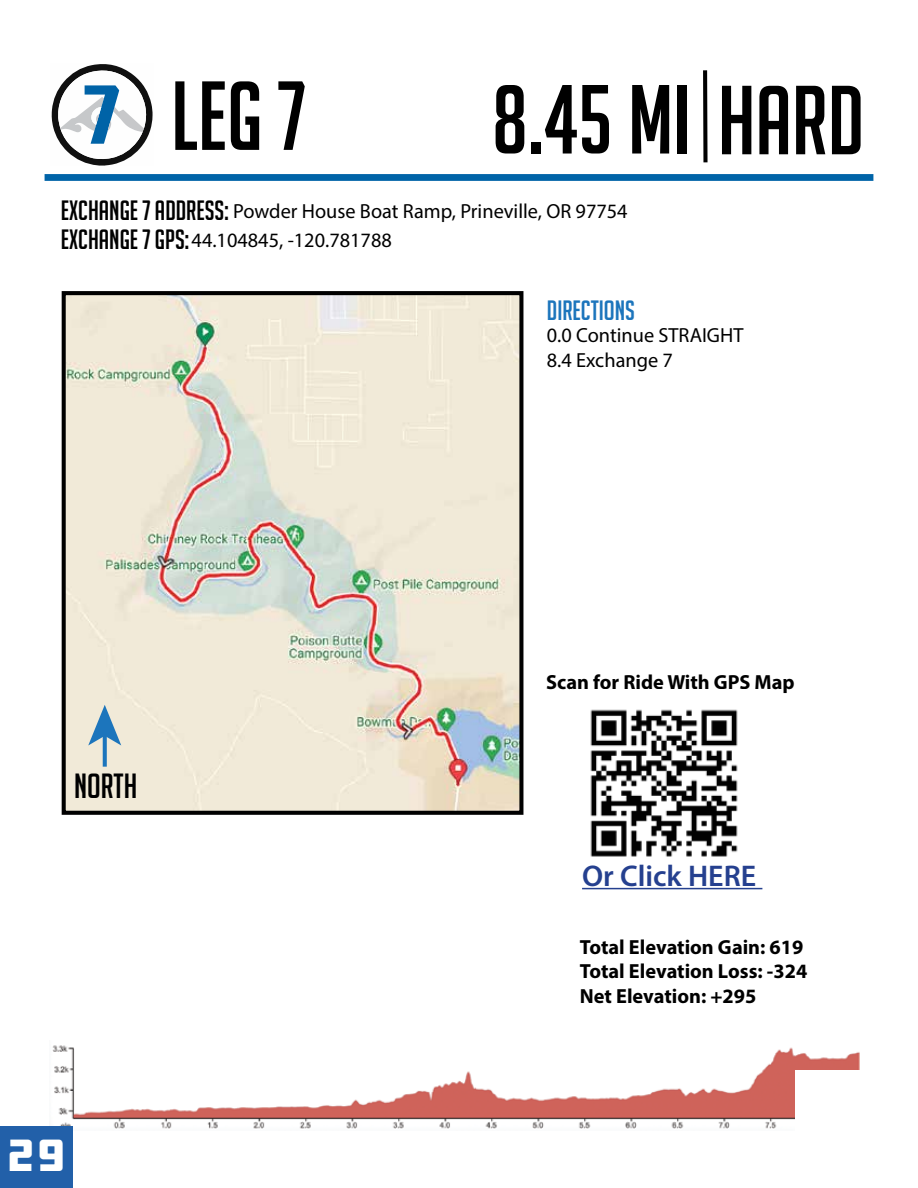
<style>
.page{position:relative;width:918px;height:1188px;background:#fff}
.page>*{position:absolute;margin:0;border:0;box-sizing:border-box;transform-origin:0 0}
.t1{font:95.4px "Big Noodle Titling";color:#000}
.t2{font:46.5px "DDC Hardware";color:#fff}
.t3{font:34.05px "Big Noodle Titling";color:#000}
.t4{font:600 30px "Myriad Pro";color:#25408f}
.t5{font:27.3px/29px "Big Noodle Titling";color:#000}
.t6{font:27.3px "Big Noodle Titling";color:#1c75bc}
.t7{font:20.4px/29px "Myriad Pro";color:#000}
.t8{font:700 20.4px/24.6px "Myriad Pro";color:#000}
</style>
<div class="page">
<img style="left:67px;top:296px;width:451px;height:514px">
<div style="left:45px;top:174px;width:828px;height:7px;background:#0064a8"></div>
<div style="left:703px;top:70px;width:5px;height:92px;background:#000"></div>
<div style="left:62px;top:291px;width:461px;height:524px;border:4px solid #000"></div>
<svg style="left:103px;top:745px;width:4px;height:22px"></svg>
<svg style="left:88px;top:705px;width:33px;height:40px"></svg>
<svg style="left:51px;top:64px;width:102px;height:102px"></svg>
<img style="left:52px;top:1045px;width:808px;height:84px">
<img style="left:590px;top:709px;width:148px;height:148px">
<div style="left:796px;top:1071px;width:81px;height:81px;background:#fff"></div>
<div style="left:0;top:1126px;width:73px;height:62px;background:#2260a9"></div>
<hr style="left:582px;top:888px;width:180px;height:1px;background:#25408f">
<h1 class="t1" style="left:171px;top:65px;width:137px">LEG 7</h1>
<h1 class="t1" style="left:492px;top:68px;width:374px">8.45 MI HARD</h1>
<h3 class="t5" style="left:61px;top:196px;width:169px">EXCHANGE 7 ADDRESS:<br>EXCHANGE 7 GPS:</h3>
<p class="t7" style="left:192px;top:196px;width:438px;text-indent:42px">Powder House Boat Ramp, Prineville, OR 97754<br>44.104845, -120.781788</p>
<h3 class="t6" style="left:547px;top:295px;width:90px">DIRECTIONS</h3>
<p class="t7" style="left:547px;top:323px;width:198px;line-height:24.6px">0.0 Continue STRAIGHT<br>8.4 Exchange 7</p>
<h3 class="t3" style="left:74px;top:767px;width:65px">NORTH</h3>
<h2 class="t2" style="left:6px;top:1126px;width:62px">29</h2>
<p class="t8" style="left:546px;top:669px;width:250px">Scan for Ride With GPS Map</p>
<h3 class="t4" style="left:582px;top:856px;width:176px">Or Click HERE</h3>
<p class="t8" style="left:580px;top:934px;width:229px">Total Elevation Gain: 619<br>Total Elevation Loss: -324<br>Net Elevation: +295</p>
</div>
